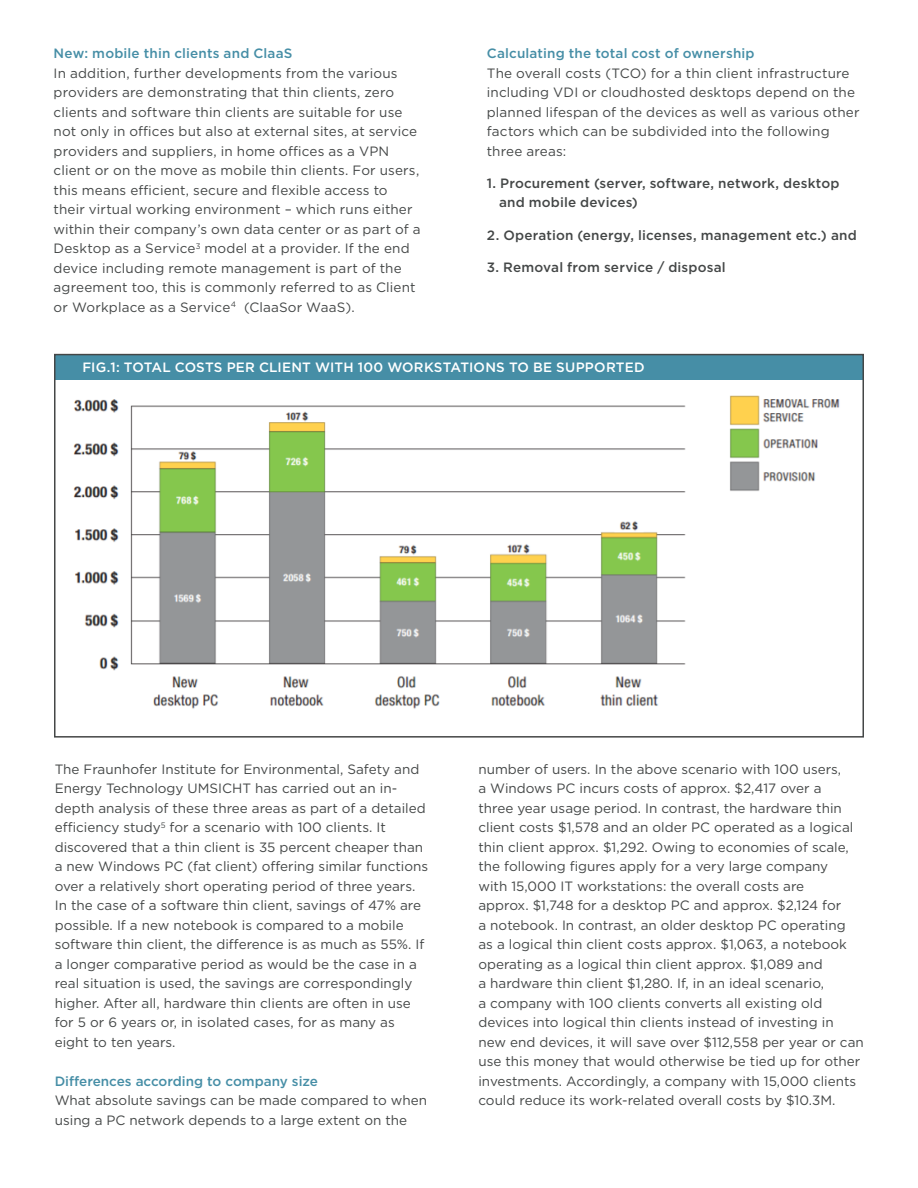
<style>
.page{position:relative;width:918px;height:1188px;background:#fff}
.page>*{position:absolute;margin:0;border:0;box-sizing:border-box;transform-origin:0 0}
.t1{font:13.5px/19.5px "Gotham";color:#444747}
.t2{font:500 13.5px/19.5px "Gotham";letter-spacing:.015em;color:#444747}
.t3{font:500 13.5px "Gotham";letter-spacing:.015em;color:#fff}
.t4{font:500 13.5px "Gotham";color:#468ea6}
.s1{font-weight:500;color:#468ea6}
</style>
<div class="page">
<img style="left:73px;top:395px;width:767px;height:314px">
<div style="left:54px;top:354px;width:810px;height:26px;background:#468ea6"></div>
<div style="left:54px;top:354px;width:810px;height:384px;border:2px solid #444747"></div>
<p class="t1" style="left:54px;top:43px;width:369px"><span class="s1">New: mobile thin clients and ClaaS<br></span>In addition, further developments from the various providers are demonstrating that thin clients, zero clients and software thin clients are suitable for use not only in offices but also at external sites, at service providers and suppliers, in home offices as a VPN client or on the move as mobile thin clients. For users, this means efficient, secure and flexible access to their virtual working environment – which runs either within their company’s own data center or as part of a Desktop as a Service<sup>3</sup> model at a provider. If the end device including remote management is part of the agreement too, this is commonly referred to as Client or Workplace as a Service<sup>4</sup> (ClaaSor WaaS).</p>
<p class="t1" style="left:487px;top:43px;width:374px"><span class="s1">Calculating the total cost of ownership<br></span>The overall costs (TCO) for a thin client infrastructure including VDI or cloudhosted desktops depend on the planned lifespan of the devices as well as various other factors which can be subdivided into the following three areas:</p>
<p class="t2" style="left:499px;top:173px;width:342px;text-indent:-12px">1. Procurement (server, software, network, desktop and mobile devices)</p>
<p class="t2" style="left:487px;top:225px;width:371px">2. Operation (energy, licenses, management etc.) and</p>
<p class="t2" style="left:487px;top:257px;width:240px">3. Removal from service / disposal</p>
<p class="t3" style="left:82px;top:359px;width:564px">FIG.1: TOTAL COSTS PER CLIENT WITH 100 WORKSTATIONS TO BE SUPPORTED</p>
<p class="t1" style="left:55px;top:759px;width:375px">The Fraunhofer Institute for Environmental, Safety and Energy Technology UMSICHT has carried out an in&shy;depth analysis of these three areas as part of a detailed efficiency study<sup>5</sup> for a scenario with 100 clients. It discovered that a thin client is 35 percent cheaper than a new Windows PC (fat client) offering similar functions over a relatively short operating period of three years.<br>In the case of a software thin client, savings of 47% are possible. If a new notebook is compared to a mobile software thin client, the difference is as much as 55%. If a longer comparative period as would be the case in a real situation is used, the savings are correspondingly higher. After all, hardware thin clients are often in use for 5 or 6 years or, in isolated cases, for as many as eight to ten years.</p>
<p class="t4" style="left:55px;top:1072px;width:265px">Differences according to company size</p>
<p class="t1" style="left:55px;top:1091px;width:374px">What absolute savings can be made compared to when using a PC network depends to a large extent on the</p>
<p class="t1" style="left:478px;top:759px;width:387px">number of users. In the above scenario with 100 users,<br>a Windows PC incurs costs of approx. $2,417 over a<br>three year usage period. In contrast, the hardware thin client costs $1,578 and an older PC operated as a logical thin client approx. $1,292. Owing to economies of scale, the following figures apply for a very large company<br>with 15,000 IT workstations: the overall costs are<br>approx. $1,748 for a desktop PC and approx. $2,124 for<br>a notebook. In contrast, an older desktop PC operating<br>as a logical thin client costs approx. $1,063, a notebook operating as a logical thin client approx. $1,089 and<br>a hardware thin client $1,280. If, in an ideal scenario,<br>a company with 100 clients converts all existing old devices into logical thin clients instead of investing in new end devices, it will save over $112,558 per year or can use this money that would otherwise be tied up for other investments. Accordingly, a company with 15,000 clients could reduce its work-related overall costs by $10.3M.</p>
</div>
